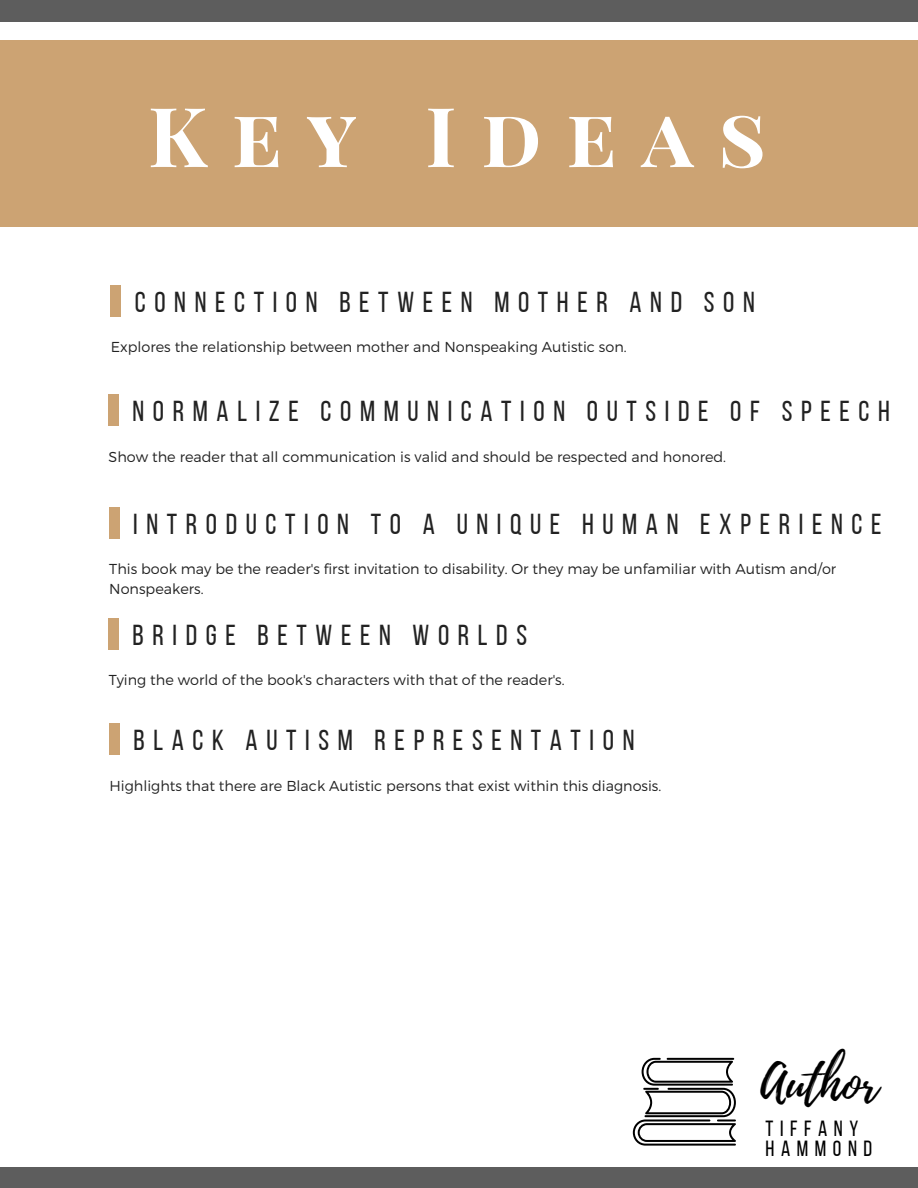
<style>
.page{position:relative;width:918px;height:1188px;background:#fff}
.page>*{position:absolute;margin:0;border:0;box-sizing:border-box;transform-origin:0 0}
.t1{font:700 82.65px "Playfair Display SC";letter-spacing:.3em;color:#fff}
.t2{font:49.35px "Playlist Script";color:#000}
.t3{font:28.8px "Bebas Neue";letter-spacing:.3em;color:#222}
.t4{font:21.9px/19.6px "Bebas Neue";letter-spacing:.3em;color:#000}
.t5{font:300 14.4px/19.6px "Montserrat";color:#222}
</style>
<div class="page">
<div style="left:0;top:41px;width:918px;height:186px;background:#cca373"></div>
<div style="left:0;top:1167px;width:918px;height:21px;background:#5d5d5d"></div>
<div style="left:111px;top:285px;width:10px;height:31px;background:#cca373"></div>
<svg style="left:633px;top:1058px;width:103px;height:88px"></svg>
<div style="left:108px;top:395px;width:11px;height:31px;background:#cca373"></div>
<div style="left:109px;top:507px;width:10px;height:31px;background:#cca373"></div>
<div style="left:109px;top:618px;width:10px;height:32px;background:#cca373"></div>
<div style="left:109px;top:723px;width:10px;height:32px;background:#cca373"></div>
<div style="left:0;top:0;width:918px;height:21px;background:#5d5d5d"></div>
<h1 class="t1" style="left:148px;top:78px;width:620px">Key Ideas</h1>
<h3 class="t3" style="left:135px;top:290px;width:622px">CONNECTION BETWEEN MOTHER AND SON</h3>
<p class="t5" style="left:111px;top:336px;width:517px">Explores the relationship between mother and Nonspeaking Autistic son.</p>
<h3 class="t3" style="left:133px;top:400px;width:759px">NORMALIZE COMMUNICATION OUTSIDE OF SPEECH</h3>
<p class="t5" style="left:109px;top:446px;width:619px">Show the reader that all communication is valid and should be respected and honored.</p>
<h3 class="t3" style="left:133px;top:512px;width:750px">INTRODUCTION TO A UNIQUE HUMAN EXPERIENCE</h3>
<p class="t5" style="left:109px;top:558px;width:728px">This book may be the reader's first invitation to disability. Or they may be unfamiliar with Autism and/or<br>Nonspeakers.</p>
<h3 class="t3" style="left:133px;top:623px;width:396px">BRIDGE BETWEEN WORLDS</h3>
<p class="t5" style="left:109px;top:670px;width:458px">Tying the world of the book's characters with that of the reader's.</p>
<h3 class="t3" style="left:133px;top:729px;width:503px">BLACK AUTISM REPRESENTATION</h3>
<p class="t5" style="left:109px;top:775px;width:553px">Highlights that there are Black Autistic persons that exist within this diagnosis.</p>
<h2 class="t2" style="left:760px;top:1049px;width:119px">Author</h2>
<h3 class="t4" style="left:766px;top:1121px;width:108px">TIFFANY<br>HAMMOND</h3>
</div>
